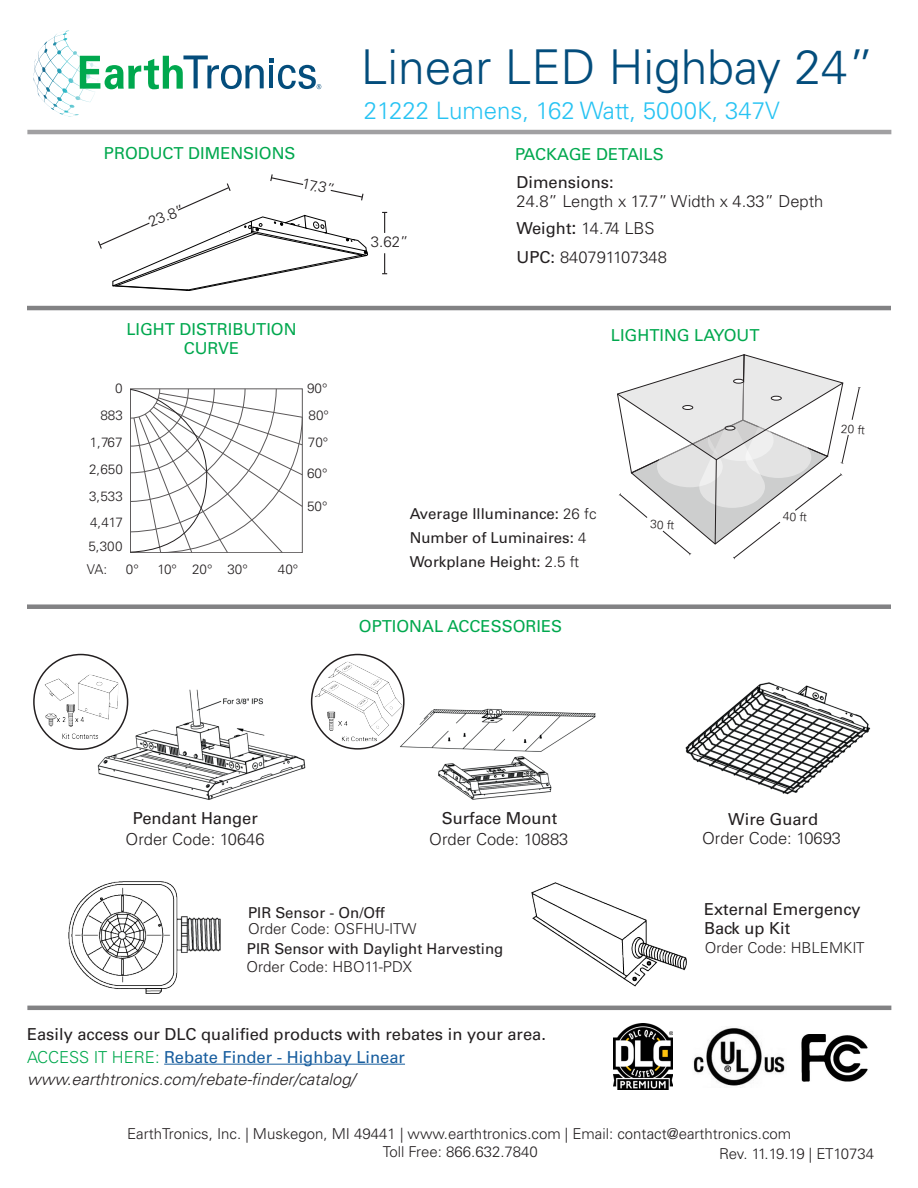
<style>
.page{position:relative;width:918px;height:1188px;background:#fff}
.page>*{position:absolute;margin:0;border:0;box-sizing:border-box;transform-origin:0 0}
.t1{font:300 48px "Univers LT Std";color:#034d7c}
.t2{font:300 24px "Univers LT Std";color:#27c3f3}
.t3{font:16.5px/19.8px "Univers LT Std";color:#231f20}
.t4{font:300 16.5px "Univers LT Std";color:#231f20}
.t5{font:16.5px/19.8px "Univers LT Std";color:#00a84e;text-align:center}
.t6{font:italic 300 16.5px "Univers LT Std";color:#231f20}
.t7{font:16.5px "Univers LT Std";color:#175d9e}
.t8{font:300 15px "Univers LT Std";color:#231f20}
.t9{font:15px "Univers LT Std";color:#231f20}
.t10{font:300 15px "Univers LT Std";letter-spacing:-.02em;color:#231f20}
.t11{font:300 13.5px "Univers LT Std";color:#231f20}
.t12{font:300 12px "Univers LT Std";color:#231f20}
.s1{font-weight:400}
.s2{font-weight:400;font-size:18px}
.s3{font-weight:300}
.s4{font-weight:300;color:#00a84e}
</style>
<div class="page">
<svg style="left:34px;top:31px;width:34px;height:46px"></svg>
<svg style="left:80px;top:55px;width:241px;height:34px"></svg>
<hr style="left:27px;top:130px;width:864px;height:4px;background:#a1a0a2">
<hr style="left:27px;top:1006px;width:864px;height:4px;background:#828284">
<div style="left:27px;top:604px;width:864px;height:5px;background:#828284"></div>
<hr style="left:27px;top:306px;width:864px;height:4px;background:#828284">
<img style="left:801px;top:1034px;width:67px;height:47px">
<img style="left:693px;top:1028px;width:92px;height:58px">
<img style="left:98px;top:657px;width:208px;height:143px">
<img style="left:685px;top:682px;width:186px;height:113px">
<img style="left:400px;top:686px;width:196px;height:114px">
<hr style="left:164px;top:1064px;width:241px;height:1px;background:#175d9e">
<svg style="left:130px;top:389px;width:172px;height:164px"></svg>
<img style="left:68px;top:881px;width:153px;height:113px">
<img style="left:613px;top:1024px;width:60px;height:66px">
<img style="left:531px;top:883px;width:155px;height:103px">
<img style="left:314px;top:662px;width:88px;height:81px">
<div style="left:311px;top:654px;width:94px;height:96px;border:2px solid #231f20;border-radius:50%"></div>
<img style="left:45px;top:675px;width:73px;height:65px">
<div style="left:33px;top:654px;width:95px;height:96px;border:2px solid #231f20;border-radius:50%"></div>
<svg style="left:382px;top:253px;width:5px;height:21px"></svg>
<svg style="left:382px;top:212px;width:5px;height:21px"></svg>
<svg style="left:98px;top:174px;width:270px;height:117px"></svg>
<svg style="left:617px;top:354px;width:244px;height:205px"></svg>
<p class="t1" style="left:361px;top:38px;width:515px">Linear LED Highbay 24”</p>
<p class="t2" style="left:364px;top:96px;width:418px">21222 Lumens, 162 Watt, 5000K, 347V</p>
<p class="t5" style="left:104px;top:144px;width:193px">PRODUCT DIMENSIONS</p>
<p class="t5" style="left:515px;top:144px;width:150px">PACKAGE DETAILS</p>
<p class="t8" style="left:146px;top:214px;width:39px;rotate:-22deg">23.8”</p>
<p class="t8" style="left:304px;top:174px;width:35px;rotate:12deg">17.3”</p>
<p class="t5" style="left:126px;top:319px;width:172px">LIGHT DISTRIBUTION<br>CURVE</p>
<p class="t11" style="left:115px;top:380px;width:9px">0</p>
<p class="t11" style="left:100px;top:407px;width:24px">883</p>
<p class="t11" style="left:90px;top:434px;width:34px">1,767</p>
<p class="t11" style="left:89px;top:461px;width:35px">2,650</p>
<p class="t11" style="left:89px;top:488px;width:35px">3,533</p>
<p class="t11" style="left:90px;top:514px;width:34px">4,417</p>
<p class="t11" style="left:88px;top:538px;width:36px">5,300</p>
<p class="t11" style="left:87px;top:561px;width:22px">VA:</p>
<p class="t11" style="left:126px;top:561px;width:14px">0°</p>
<p class="t11" style="left:158px;top:561px;width:92px">10° 20° 30°</p>
<p class="t11" style="left:278px;top:561px;width:22px">40°</p>
<p class="t11" style="left:307px;top:380px;width:22px">90°</p>
<p class="t11" style="left:309px;top:407px;width:22px">80°</p>
<p class="t11" style="left:308px;top:434px;width:22px">70°</p>
<p class="t11" style="left:307px;top:465px;width:22px">60°</p>
<p class="t11" style="left:307px;top:498px;width:22px">50°</p>
<p class="t8" style="left:371px;top:232px;width:39px">3.62”</p>
<p class="t3" style="left:517px;top:172px;width:99px">Dimensions:</p>
<p class="t4" style="left:517px;top:192px;width:308px">24.8” Length x 17.7” Width x 4.33” Depth</p>
<p class="t4" style="left:517px;top:219px;width:140px"><span class="s1">Weight</span><span class="s2">:</span> 14.74 LBS</p>
<p class="t4" style="left:517px;top:247px;width:152px"><span class="s1">UPC:</span> 840791107348</p>
<p class="t5" style="left:611px;top:326px;width:150px">LIGHTING LAYOUT</p>
<p class="t9" style="left:410px;top:505px;width:188px">Average Illuminance: <span class="s3">26 fc</span></p>
<p class="t9" style="left:410px;top:529px;width:178px">Number of Luminaires: <span class="s3">4</span></p>
<p class="t9" style="left:410px;top:553px;width:171px">Workplane Height: <span class="s3">2.5 ft</span></p>
<p class="t5" style="left:359px;top:617px;width:205px">OPTIONAL ACCESSORIES</p>
<p class="t12" style="left:651px;top:517px;width:26px;rotate:3deg">30 ft</p>
<p class="t12" style="left:783px;top:509px;width:26px;rotate:3deg">40 ft</p>
<p class="t12" style="left:841px;top:421px;width:26px;rotate:3deg">20 ft</p>
<p class="t3" style="left:133px;top:809px;width:127px">Pendant Hanger</p>
<p class="t4" style="left:126px;top:830px;width:141px">Order Code: 10646</p>
<p class="t3" style="left:442px;top:809px;width:117px">Surface Mount</p>
<p class="t3" style="left:728px;top:809px;width:91px">Wire Guard</p>
<p class="t4" style="left:429px;top:829px;width:141px">Order Code: 10883</p>
<p class="t4" style="left:702px;top:829px;width:141px">Order Code: 10693</p>
<p class="t9" style="left:248px;top:903px;width:138px">PIR Sensor - On/Off</p>
<p class="t3" style="left:704px;top:899px;width:158px">External Emergency<br>Back up Kit</p>
<p class="t9" style="left:247px;top:940px;width:258px">PIR Sensor with Daylight Harvesting</p>
<p class="t8" style="left:248px;top:920px;width:170px">Order Code: OSFHU-ITW</p>
<p class="t8" style="left:705px;top:939px;width:161px">Order Code: HBLEMKIT</p>
<p class="t8" style="left:247px;top:957px;width:167px">Order Code: HBO11-PDX</p>
<p class="t3" style="left:27px;top:1024px;width:520px">Easily access our DLC qualified products with rebates in your area.</p>
<p class="t7" style="left:27px;top:1047px;width:380px"><span class="s4">ACCESS IT HERE:</span> Rebate Finder - Highbay Linear</p>
<p class="t6" style="left:27px;top:1069px;width:330px">www.earthtronics.com/rebate-finder/catalog/</p>
<p class="t8" style="left:127px;top:1124px;width:666px">EarthTronics, Inc. | Muskegon, MI 49441 | www.earthtronics.com | Email: contact@earthtronics.com</p>
<p class="t8" style="left:383px;top:1142px;width:157px">Toll Free: 866.632.7840</p>
<p class="t10" style="left:719px;top:1145px;width:156px">Rev. 11.19.19 | ET10734</p>
</div>
